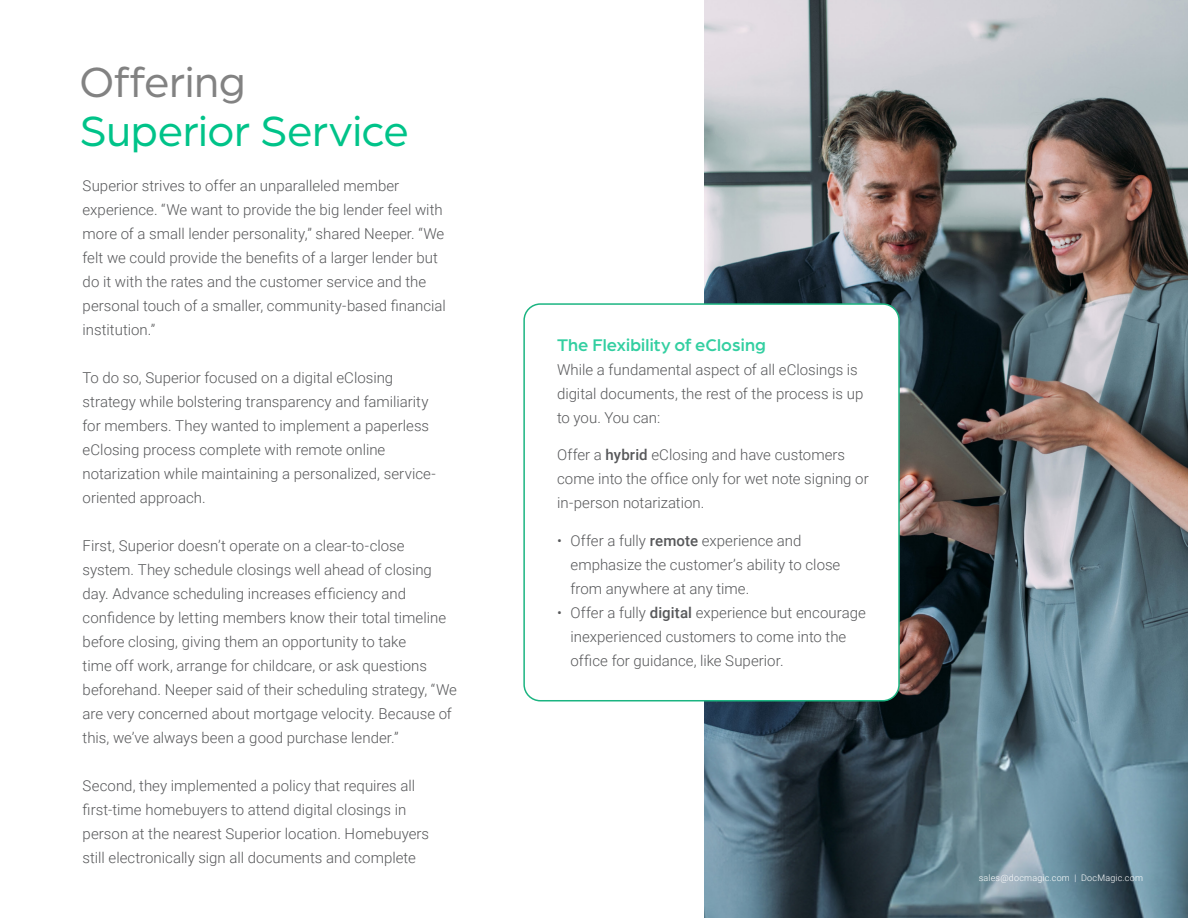
<style>
.page{position:relative;width:1188px;height:918px;background:#fff}
.page>*{position:absolute;margin:0;border:0;box-sizing:border-box;transform-origin:0 0}
.Headline{font:45px "Arboria";letter-spacing:-.005em;color:#00c389}
.Headline-2{font:45px "Arboria";color:#828282}
.Body{font:500 18px "Arboria";letter-spacing:.005em;color:#33cfa1}
.Body-2{font:300 15px/24px "Roboto";color:#57585a}
.Web_address{font:300 9px "Roboto";letter-spacing:.02em;color:#fff}
.s1{font-weight:500}
</style>
<div class="page">
<img style="left:704px;top:0;width:484px;height:918px">
<div style="left:524px;top:304px;width:375px;height:397px;background:#fff;border-radius:16px"></div>
<div style="left:523px;top:303px;width:377px;height:398px;border:2px solid #1bb481;border-radius:16px"></div>
<p class="Headline-2" style="left:80px;top:53px;width:167px">Offering</p>
<p class="Headline" style="left:80px;top:102px;width:331px">Superior Service</p>
<p class="Body-2" style="left:83px;top:173px;width:365px">Superior strives to offer an unparalleled member experience. “We want to provide the big lender feel with more of a small lender personality,” shared Neeper. “We felt we could provide the benefits of a larger lender but do it with the rates and the customer service and the personal touch of a smaller, community-based financial institution.”</p>
<p class="Body-2" style="left:83px;top:365px;width:355px">To do so, Superior focused on a digital eClosing strategy while bolstering transparency and familiarity for members. They wanted to implement a paperless eClosing process complete with remote online notarization while maintaining a personalized, service&shy;oriented approach.</p>
<p class="Body-2" style="left:83px;top:533px;width:376px">First, Superior doesn’t operate on a clear-to-close system. They schedule closings well ahead of closing day. Advance scheduling increases efficiency and confidence by letting members know their total timeline before closing, giving them an opportunity to take<br>time off work, arrange for childcare, or ask questions beforehand. Neeper said of their scheduling strategy, “We are very concerned about mortgage velocity. Because of this, we’ve always been a good purchase lender.”</p>
<p class="Body-2" style="left:83px;top:773px;width:348px">Second, they implemented a policy that requires all first-time homebuyers to attend digital closings in person at the nearest Superior location. Homebuyers still electronically sign all documents and complete</p>
<p class="Body" style="left:557px;top:333px;width:210px">The Flexibility of eClosing</p>
<p class="Body-2" style="left:557px;top:357px;width:308px">While a fundamental aspect of all eClosings is digital documents, the rest of the process is up to you. You can:</p>
<p class="Body-2" style="left:557px;top:443px;width:313px">Offer a <span class="s1">hybrid</span> eClosing and have customers come into the office only for wet note signing or in-person notarization.</p>
<p class="Body-2" style="left:571px;top:528px;width:271px;text-indent:-14px">• Offer a fully <span class="s1">remote</span> experience and emphasize the customer’s ability to close from anywhere at any time.</p>
<p class="Body-2" style="left:571px;top:600px;width:297px;text-indent:-14px">• Offer a fully <span class="s1">digital</span> experience but encourage inexperienced customers to come into the office for guidance, like Superior.</p>
<p class="Web_address" style="left:979px;top:871px;width:166px">sales@docmagic.com | DocMagic.com</p>
</div>
